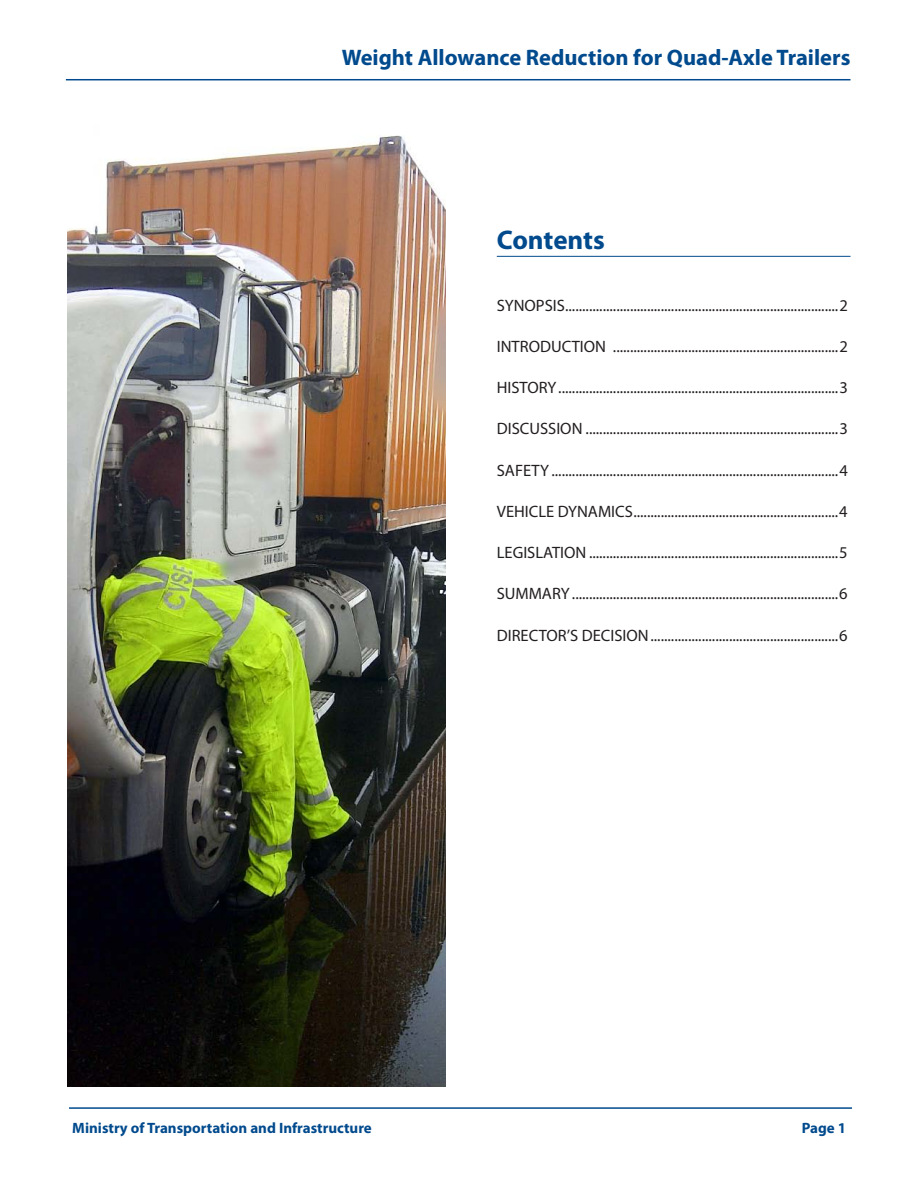
<style>
.page{position:relative;width:918px;height:1188px;background:#fff}
.page>*{position:absolute;margin:0;border:0;box-sizing:border-box;transform-origin:0 0}
.t1{font:700 27px "Myriad Pro";letter-spacing:-.005em;color:#004a8d}
.t2{font:700 22.5px "Myriad Pro";color:#004a8d}
.t3{font:16.5px "Myriad Pro";color:#231f20}
.t4{font:700 15px "Myriad Pro";color:#004a8d}
</style>
<div class="page">
<hr style="left:66px;top:79px;width:785px;height:1px;background:#004a8d">
<hr style="left:69px;top:1107px;width:783px;height:2px;background:#004a8d">
<hr style="left:497px;top:256px;width:354px;height:1px;background:#004a8d">
<img style="left:68px;top:135px;width:378px;height:951px">
<h2 class="t2" style="left:342px;top:43px;width:510px">Weight Allowance Reduction for Quad-Axle Trailers</h2>
<h1 class="t1" style="left:497px;top:223px;width:110px">Contents</h1>
<p class="t3" style="left:497px;top:295px;width:353px">SYNOPSIS................................................................................2</p>
<p class="t3" style="left:497px;top:336px;width:353px">INTRODUCTION ..................................................................2</p>
<p class="t3" style="left:497px;top:378px;width:353px">HISTORY..................................................................................3</p>
<p class="t3" style="left:497px;top:419px;width:353px">DISCUSSION ..........................................................................3</p>
<p class="t3" style="left:497px;top:460px;width:353px">SAFETY ....................................................................................4</p>
<p class="t3" style="left:497px;top:501px;width:352px">VEHICLE DYNAMICS............................................................4</p>
<p class="t3" style="left:497px;top:543px;width:353px">LEGISLATION .........................................................................5</p>
<p class="t3" style="left:497px;top:584px;width:353px">SUMMARY ..............................................................................6</p>
<p class="t3" style="left:497px;top:625px;width:352px">DIRECTOR’S DECISION.......................................................6</p>
<p class="t4" style="left:72px;top:1119px;width:301px">Ministry of Transportation and Infrastructure</p>
<p class="t4" style="left:802px;top:1119px;width:46px">Page 1</p>
</div>
